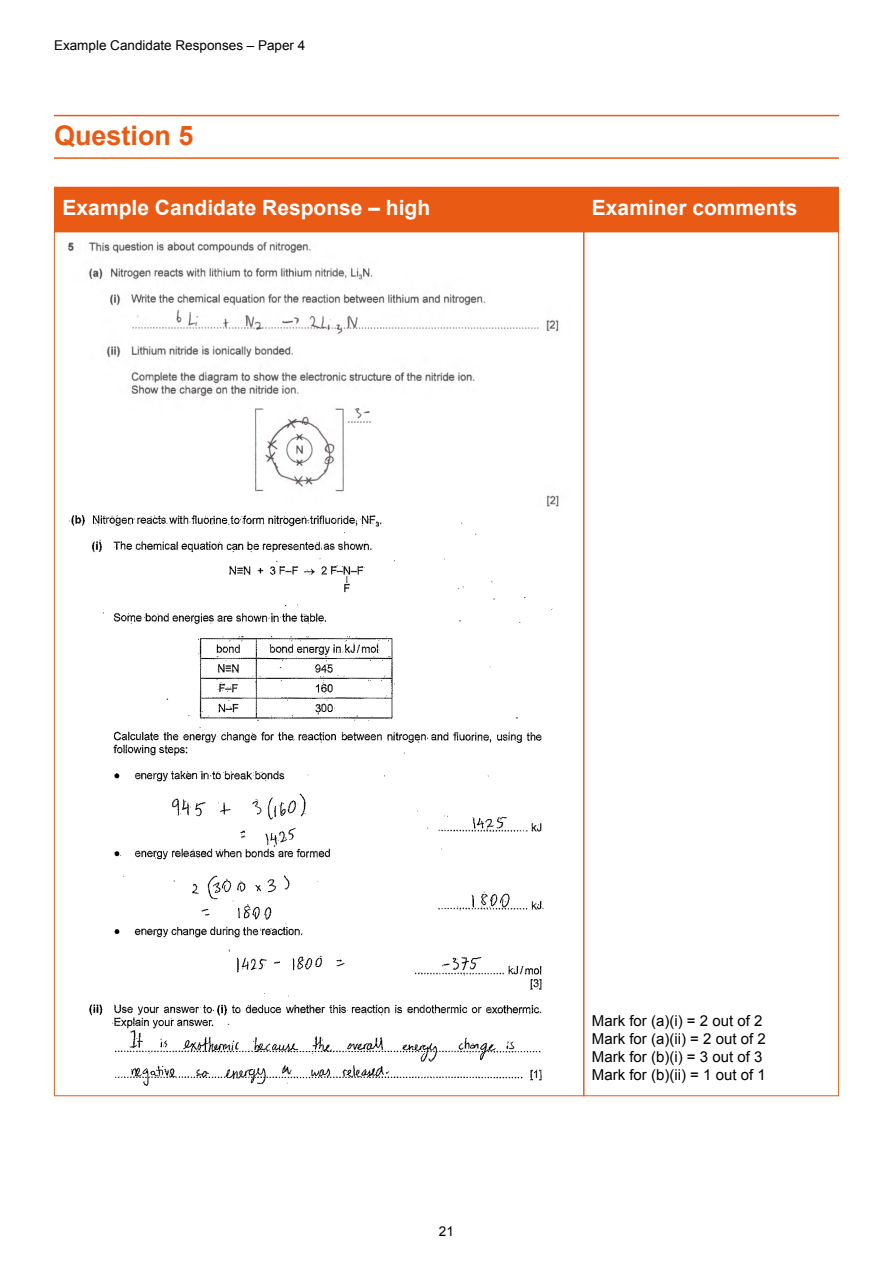
<style>
.page{position:relative;width:893px;height:1263px;background:#fff}
.page>*{position:absolute;margin:0;border:0;box-sizing:border-box;transform-origin:0 0}
.t1{font:700 27px "Arial";color:#e95b14}
.t2{font:700 21px "Arial";color:#fff}
.t3{font:15px/18px "Arial";color:#000}
.t4{font:13.5px "Arial";color:#000}
</style>
<div class="page">
<img style="left:69px;top:515px;width:484px;height:571px">
<hr style="left:54px;top:115px;width:785px;height:1px;background:#e95b14">
<hr style="left:54px;top:157px;width:785px;height:2px;background:#e95b14">
<div style="left:54px;top:187px;width:785px;height:45px;background:#e95b14"></div>
<img style="left:67px;top:241px;width:492px;height:266px">
<p class="t4" style="left:54px;top:36px;width:253px">Example Candidate Responses – Paper 4</p>
<h1 class="t1" style="left:54px;top:118px;width:141px">Question 5</h1>
<h2 class="t2" style="left:63px;top:194px;width:369px">Example Candidate Response – high</h2>
<h2 class="t2" style="left:592px;top:194px;width:207px">Examiner comments</h2>
<p class="t4" style="left:439px;top:1222px;width:17px">21</p>
<p class="t3" style="left:592px;top:1012px;width:175px">Mark for (a)(i) = 2 out of 2<br>Mark for (a)(ii) = 2 out of 2<br>Mark for (b)(i) = 3 out of 3<br>Mark for (b)(ii) = 1 out of 1</p>
</div>
